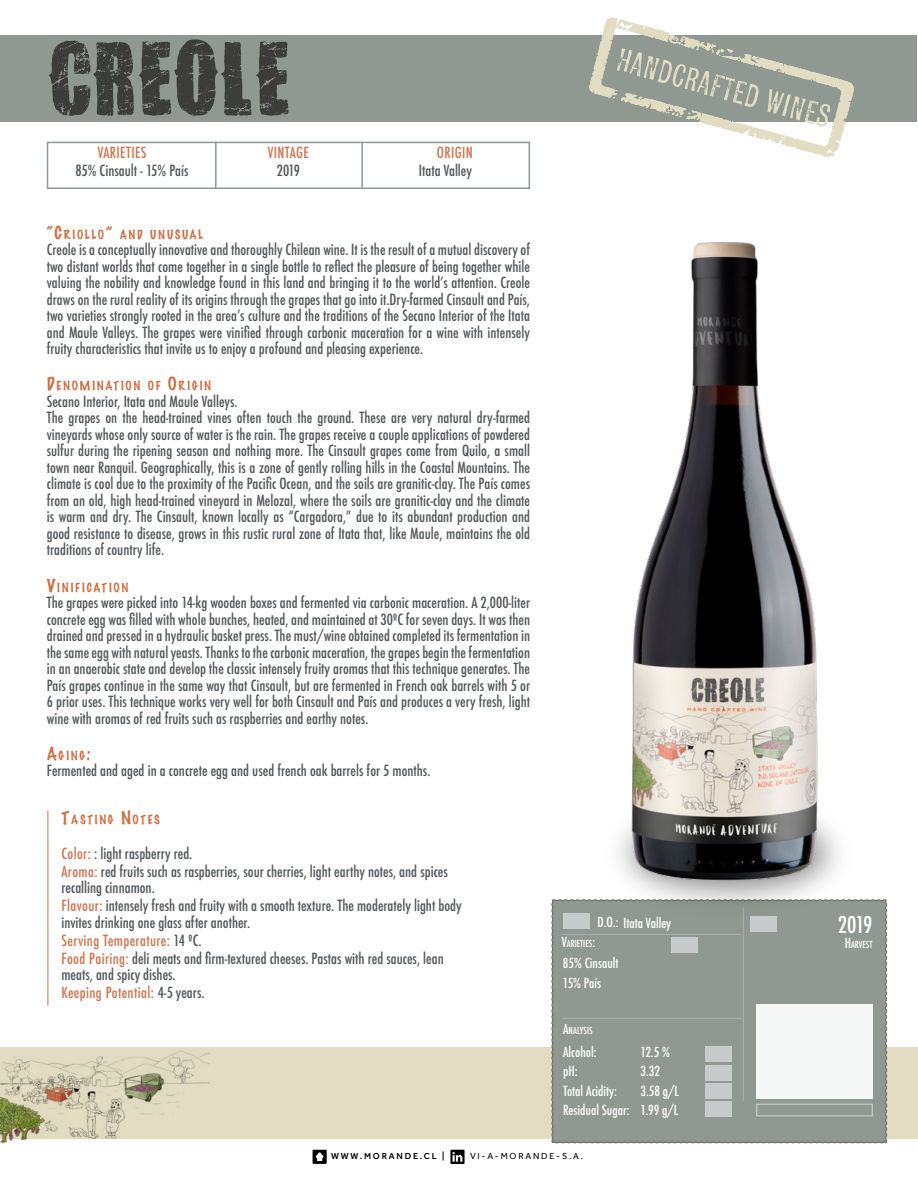
<style>
.page{position:relative;width:918px;height:1188px;background:#fff}
.page>*{position:absolute;margin:0;border:0;box-sizing:border-box;transform-origin:0 0}
.t1{font:500 condensed 22.5px "Futura";color:#fff}
.t2{font:500 condensed 15px/16.5px "Futura";color:#52575a}
.t3{font:500 condensed 15px "Futura";letter-spacing:.025em;color:#cd7550}
.t4{font:500 condensed 13.5px/19.5px "Futura";color:#fff}
.t5{font:100 11.55px "Marker Felt";letter-spacing:.145em;color:#cc7047}
.t6{font:500 condensed 9.45px "Futura";color:#fff}
.t7{font:9px "Effra";letter-spacing:.2em;color:#000}
.t8{font:500 9px "Effra";letter-spacing:.2em;color:#000}
.s1{font-size:16.5px}
.s2{color:#cd7550}
.s3{font-size:13.5px}
</style>
<div class="page">
<div style="left:0;top:1048px;width:918px;height:91px;background:#e1dcc2"></div>
<img style="left:0;top:1050px;width:210px;height:94px">
<div style="left:313px;top:1150px;width:14px;height:14px;background:#000"></div>
<svg style="left:315px;top:1152px;width:9px;height:9px"></svg>
<div style="left:450px;top:1150px;width:15px;height:14px;background:#000"></div>
<svg style="left:452px;top:1152px;width:10px;height:10px"></svg>
<div style="left:1px;top:35px;width:916px;height:86px;background:#8f9992"></div>
<div style="left:551px;top:899px;width:336px;height:245px;background:#8f9992"></div>
<img style="left:598px;top:829px;width:278px;height:99px">
<div style="left:47px;top:142px;width:483px;height:47px;border:2px solid #8f9992"></div>
<hr style="left:215px;top:142px;width:2px;height:47px;background:#8f9992">
<hr style="left:361px;top:142px;width:2px;height:47px;background:#8f9992">
<svg style="left:49px;top:39px;width:239px;height:77px"></svg>
<img style="left:624px;top:242px;width:205px;height:671px">
<hr style="left:48px;top:811px;width:1px;height:195px;background:#cc7047">
<svg style="left:588px;top:18px;width:266px;height:139px"></svg>
<div style="left:563px;top:913px;width:26px;height:15px;background:#c7cbcc"></div>
<div style="left:672px;top:938px;width:26px;height:15px;background:#c7cbcc"></div>
<div style="left:751px;top:916px;width:26px;height:16px;background:#c7cbcc"></div>
<div style="left:706px;top:1046px;width:26px;height:15px;background:#c7cbcc"></div>
<div style="left:706px;top:1065px;width:26px;height:15px;background:#c7cbcc"></div>
<div style="left:706px;top:1083px;width:26px;height:15px;background:#c7cbcc"></div>
<div style="left:706px;top:1101px;width:26px;height:15px;background:#c7cbcc"></div>
<div style="left:756px;top:1004px;width:117px;height:94px;background:#f6f8f8"></div>
<div style="left:756px;top:1104px;width:117px;height:12px;border:1px solid #d7d2cd"></div>
<hr style="left:562px;top:934px;width:179px;height:1px;background:#a9aeb0">
<hr style="left:562px;top:1018px;width:180px;height:1px;background:#a9aeb0">
<hr style="left:743px;top:908px;width:1px;height:193px;background:#a9aeb0">
<p class="t3" style="left:98px;top:143px;width:50px">VARIETIES</p>
<p class="t3" style="left:268px;top:143px;width:43px">VINTAGE</p>
<p class="t3" style="left:437px;top:143px;width:37px">ORIGIN</p>
<p class="t2" style="left:419px;top:162px;width:55px">Itata Valley</p>
<p class="t2" style="left:75px;top:162px;width:115px">85% Cinsault - 15% País</p>
<p class="t2" style="left:277px;top:162px;width:25px">2019</p>
<p class="t5" style="left:47px;top:225px;width:158px"><span class="s1">“C</span>RIOLLO<span class="s1">”</span> AND UNUSUAL</p>
<p class="t2" style="left:47px;top:241px;width:485px;text-align:justify">Creole is a conceptually innovative and thoroughly Chilean wine. It is the result of a mutual discovery of two distant worlds that come together in a single bottle to reflect the pleasure of being together while valuing the nobility and knowledge found in this land and bringing it to the world’s attention. Creole draws on the rural reality of its origins through the grapes that go into it.Dry-farmed Cinsault and País, two varieties strongly rooted in the area’s culture and the traditions of the Secano Interior of the Itata and Maule Valleys. The grapes were vinified through carbonic maceration for a wine with intensely fruity characteristics that invite us to enjoy a profound and pleasing experience.</p>
<p class="t5" style="left:47px;top:377px;width:166px"><span class="s1">D</span>ENOMINATION OF <span class="s1">O</span>RIGIN</p>
<p class="t2" style="left:47px;top:393px;width:485px">Secano Interior, Itata and Maule Valleys.<br>The grapes on the head-trained vines often touch the ground. These are very natural dry-farmed vineyards whose only source of water is the rain. The grapes receive a couple applications of powdered sulfur during the ripening season and nothing more. The Cinsault grapes come from Quilo, a small town near Ranquil. Geographically, this is a zone of gently rolling hills in the Coastal Mountains. The climate is cool due to the proximity of the Pacific Ocean, and the soils are granitic-clay. The País comes from an old, high head-trained vineyard in Melozal, where the soils are granitic-clay and the climate is warm and dry. The Cinsault, known locally as “Cargadora,” due to its abundant production and good resistance to disease, grows in this rustic rural zone of Itata that, like Maule, maintains the old traditions of country life.</p>
<p class="t5" style="left:47px;top:578px;width:83px"><span class="s1">V</span>INIFICATION</p>
<p class="t2" style="left:47px;top:594px;width:485px;text-align:justify">The grapes were picked into 14-kg wooden boxes and fermented via carbonic maceration. A 2,000-liter concrete egg was filled with whole bunches, heated, and maintained at 30ºC for seven days. It was then drained and pressed in a hydraulic basket press. The must/wine obtained completed its fermentation in the same egg with natural yeasts. Thanks to the carbonic maceration, the grapes begin the fermentation in an anaerobic state and develop the classic intensely fruity aromas that this technique generates. The País grapes continue in the same way that Cinsault, but are fermented in French oak barrels with 5 or 6 prior uses. This technique works very well for both Cinsault and País and produces a very fresh, light wine with aromas of red fruits such as raspberries and earthy notes.</p>
<p class="t5" style="left:47px;top:746px;width:45px"><span class="s1">A</span>GING<span class="s1">:</span></p>
<p class="t2" style="left:47px;top:763px;width:385px">Fermented and aged in a concrete egg and used french oak barrels for 5 months.</p>
<p class="t5" style="left:61px;top:811px;width:100px"><span class="s1">T</span>ASTING <span class="s1">N</span>OTES</p>
<p class="t2" style="left:61px;top:844px;width:388px;line-height:18px"><span class="s2">Color:</span> : light raspberry red.<br><span class="s2">Aroma:</span> red fruits such as raspberries, sour cherries, light earthy notes, and spices</p>
<p class="t2" style="left:61px;top:879px;width:402px;line-height:18px">recalling cinnamon.<br><span class="s2">Flavour:</span> intensely fresh and fruity with a smooth texture. The moderately light body</p>
<p class="t2" style="left:61px;top:913px;width:384px;line-height:18px">invites drinking one glass after another.<br><span class="s2">Serving Temperature:</span> 14 ºC.<br><span class="s2">Food Pairing:</span> deli meats and firm-textured cheeses. Pastas with red sauces, lean</p>
<p class="t2" style="left:61px;top:966px;width:145px;line-height:18px">meats, and spicy dishes.<br><span class="s2">Keeping Potential:</span> 4-5 years.</p>
<p class="t4" style="left:597px;top:913px;width:75px">D.O.: Itata Valley</p>
<p class="t6" style="left:562px;top:937px;width:35px"><span class="s3">V</span>ARIETIES<span class="s3">:</span></p>
<p class="t4" style="left:563px;top:954px;width:57px">85% Cinsault<br>15% País</p>
<p class="t6" style="left:563px;top:1025px;width:31px"><span class="s3">A</span>NALYSIS</p>
<p class="t4" style="left:563px;top:1042px;width:68px">Alcohol:<br>pH:<br>Total Acidity:<br>Residual Sugar:</p>
<p class="t4" style="left:641px;top:1042px;width:40px">12.5 %<br>3.32<br>3.58 g/L<br>1.99 g/L</p>
<p class="t8" style="left:331px;top:1151px;width:115px">WWW.MORANDE.CL |</p>
<p class="t7" style="left:470px;top:1151px;width:115px">VI-A-MORANDE-S.A.</p>
<h1 class="t1" style="left:838px;top:911px;width:36px">2019</h1>
<p class="t6" style="left:845px;top:938px;width:29px"><span class="s3">H</span>ARVEST</p>
</div>
